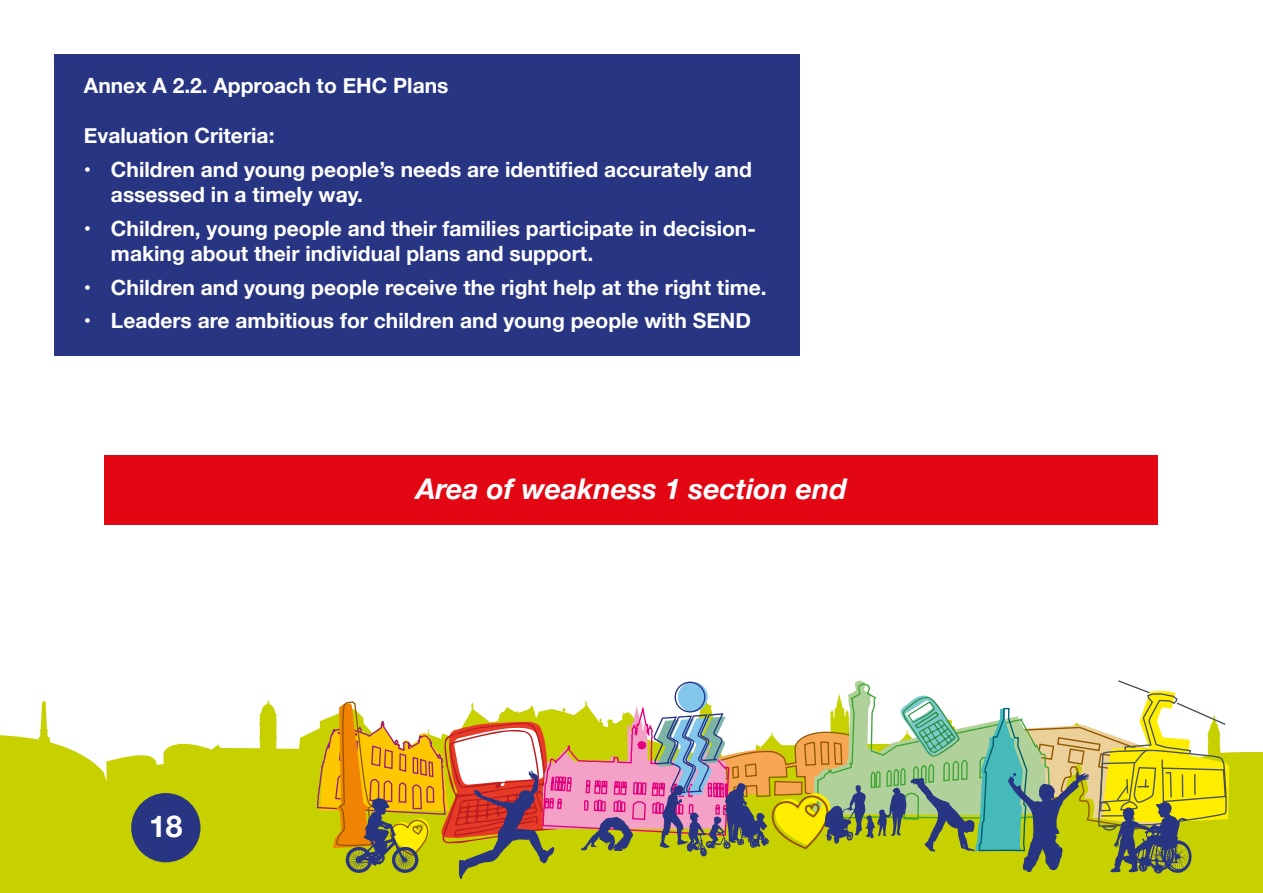
<style>
.page{position:relative;width:1263px;height:893px;background:#fff}
.page>*{position:absolute;margin:0;border:0;box-sizing:border-box;transform-origin:0 0}
.t1{font:700 30px "Helvetica Neue";color:#fff}
.t2{font:italic 700 28.5px "Helvetica Neue";color:#fff}
.t3{font:700 21px/25.2px "Helvetica Neue";color:#fff}
</style>
<div class="page">
<svg style="left:0;top:700px;width:1263px;height:193px;fill:#c8d100"></svg>
<svg style="left:316px;top:680px;width:914px;height:203px"></svg>
<div style="left:131px;top:793px;width:69px;height:69px;background:#283583;border-radius:50%"></div>
<div style="left:54px;top:54px;width:745px;height:301px;background:#283583"></div>
<div style="left:105px;top:455px;width:1053px;height:69px;background:#e30613"></div>
<p class="t3" style="left:84px;top:73px;width:366px">Annex A 2.2. Approach to EHC Plans</p>
<p class="t3" style="left:84px;top:124px;width:192px">Evaluation Criteria:</p>
<p class="t3" style="left:111px;top:157px;width:642px;text-indent:-27px">• Children and young people’s needs are identified accurately and assessed in a timely way.</p>
<p class="t3" style="left:111px;top:216px;width:646px;text-indent:-27px">• Children, young people and their families participate in decision&shy;making about their individual plans and support.</p>
<p class="t3" style="left:84px;top:275px;width:684px">• Children and young people receive the right help at the right time.</p>
<p class="t3" style="left:84px;top:309px;width:669px">• Leaders are ambitious for children and young people with SEND</p>
<h1 class="t1" style="left:149px;top:803px;width:35px">18</h1>
<h2 class="t2" style="left:416px;top:466px;width:432px">Area of weakness 1 section end</h2>
</div>
